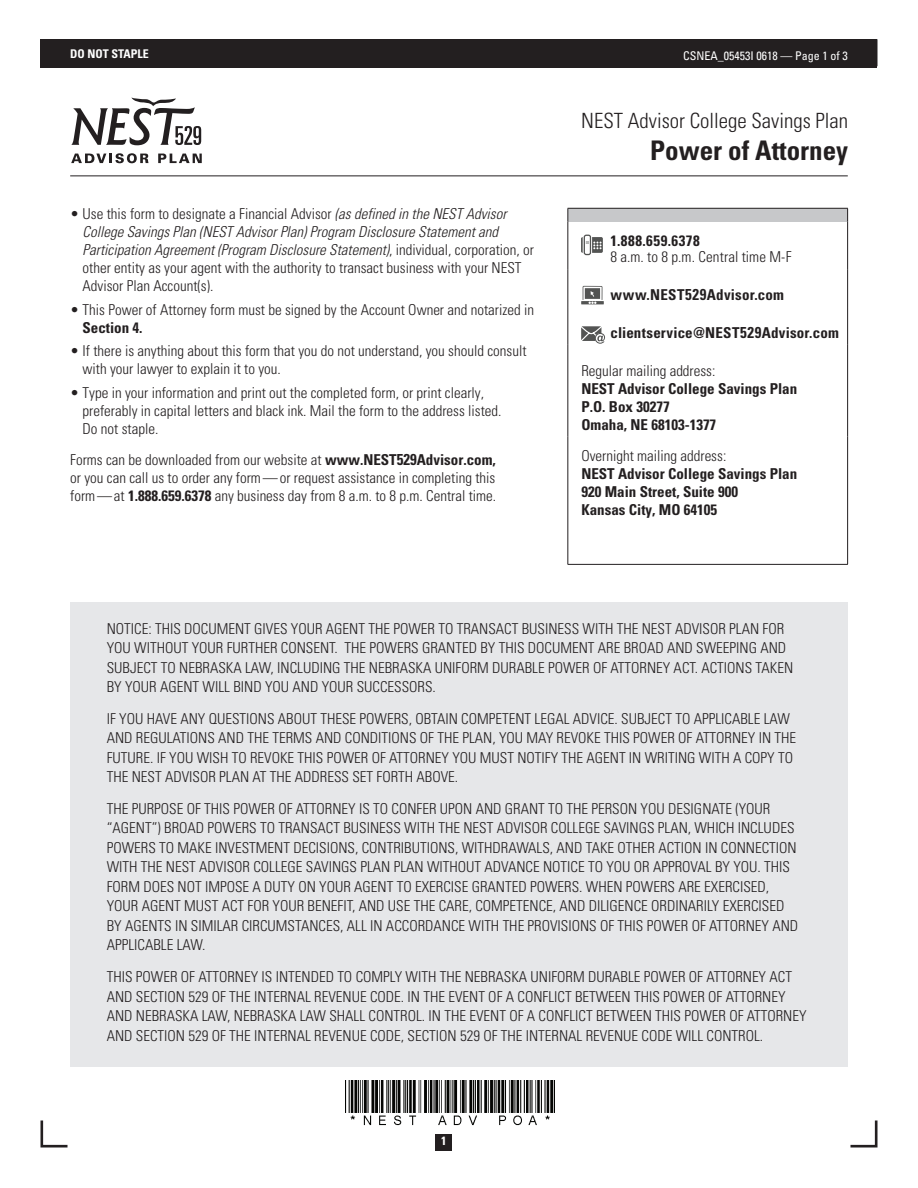
<style>
.page{position:relative;width:918px;height:1188px;background:#fff}
.page>*{position:absolute;margin:0;border:0;box-sizing:border-box;transform-origin:0 0}
.t1{font:700 condensed 27px "Univers LT Std";color:#231f20}
.t2{font:300 condensed 21px "Univers LT Std";color:#231f20}
.t3{font:300 condensed 15px/19.5px "Univers LT Std";color:#231f20}
.t4{font:700 condensed 15px/18px "Univers LT Std";color:#231f20}
.t5{font:700 condensed 15px "Univers LT Std";letter-spacing:.04em;color:#231f20}
.t6{font:condensed 12px "Univers LT Std";color:#fff}
.t7{font:700 condensed 12px "Univers LT Std";color:#fff}
.s1{font-style:italic}
.s2{font-weight:700}
.s3{font-weight:700;font-size:15.75px}
.s4{font-size:15.75px}
</style>
<div class="page">
<div style="left:435px;top:1134px;width:16px;height:16px;background:#231f20"></div>
<svg style="left:850px;top:1120px;width:28px;height:28px"></svg>
<svg style="left:40px;top:1120px;width:28px;height:28px"></svg>
<div style="left:40px;top:39px;width:838px;height:29px;background:#231f20"></div>
<svg style="left:877px;top:39px;width:1px;height:29px"></svg>
<div style="left:70px;top:602px;width:778px;height:464px;background:#e6e7e9"></div>
<hr style="left:70px;top:176px;width:778px;height:1px;background:#231f20">
<div style="left:568px;top:208px;width:280px;height:14px;background:#c7c8ca"></div>
<hr style="left:568px;top:208px;width:280px;height:1px;background:#231f20">
<svg style="left:568px;top:209px;width:1px;height:13px"></svg>
<svg style="left:847px;top:209px;width:1px;height:13px"></svg>
<hr style="left:568px;top:222px;width:1px;height:47px;background:#231f20">
<hr style="left:847px;top:222px;width:1px;height:47px;background:#231f20">
<hr style="left:568px;top:269px;width:1px;height:38px;background:#231f20">
<hr style="left:847px;top:269px;width:1px;height:38px;background:#231f20">
<hr style="left:568px;top:307px;width:1px;height:38px;background:#231f20">
<hr style="left:847px;top:307px;width:1px;height:38px;background:#231f20">
<hr style="left:568px;top:345px;width:1px;height:92px;background:#231f20">
<hr style="left:847px;top:345px;width:1px;height:92px;background:#231f20">
<hr style="left:568px;top:437px;width:1px;height:127px;background:#231f20">
<hr style="left:847px;top:437px;width:1px;height:127px;background:#231f20">
<hr style="left:568px;top:564px;width:280px;height:1px;background:#231f20">
<svg style="left:581px;top:326px;width:24px;height:18px"></svg>
<hr style="left:581px;top:301px;width:23px;height:3px;background:#535453">
<svg style="left:583px;top:286px;width:19px;height:18px"></svg>
<svg style="left:581px;top:235px;width:22px;height:20px"></svg>
<img style="left:346px;top:1081px;width:208px;height:45px">
<svg style="left:71px;top:153px;width:78px;height:10px"></svg>
<svg style="left:158px;top:154px;width:44px;height:9px"></svg>
<svg style="left:71px;top:98px;width:130px;height:47px"></svg>
<p class="t7" style="left:70px;top:47px;width:80px">DO NOT STAPLE</p>
<p class="t6" style="left:683px;top:48px;width:166px">CSNEA_05453I 0618 — Page 1 of 3</p>
<p class="t3" style="left:83px;top:205px;width:453px;line-height:18px;text-indent:-12px">• Use this form to designate a Financial Advisor <span class="s1">(as defined in the NEST Advisor College Savings Plan (NEST Advisor Plan) Program Disclosure Statement and Participation Agreement (Program Disclosure Statement)</span>, individual, corporation, or other entity as your agent with the authority to transact business with your NEST Advisor Plan Account(s).</p>
<p class="t3" style="left:70px;top:300px;width:465px">• This Power of Attorney form must be signed by the Account Owner and notarized in</p>
<p class="t4" style="left:83px;top:318px;width:62px">Section 4.</p>
<p class="t3" style="left:83px;top:342px;width:445px;line-height:18px;text-indent:-12px">• If there is anything about this form that you do not understand, you should consult with your lawyer to explain it to you.</p>
<p class="t3" style="left:83px;top:383px;width:420px;line-height:18px;text-indent:-12px">• Type in your information and print out the completed form, or print clearly, preferably in capital letters and black ink. Mail the form to the address listed.<br>Do not staple.</p>
<p class="t3" style="left:70px;top:451px;width:428px;line-height:18px;text-align:justify">Forms can be downloaded from our website at <span class="s2">www.NEST</span><span class="s3">529</span><span class="s2">Advisor.com, </span>or you can call us to order any form—or request assistance in completing this form—at <span class="s2">1.888.659.6378</span> any business day from 8 a.m. to 8 p.m. Central time.</p>
<h2 class="t2" style="left:581px;top:108px;width:269px">NEST Advisor College Savings Plan</h2>
<h1 class="t1" style="left:650px;top:134px;width:199px">Power of Attorney</h1>
<p class="t5" style="left:611px;top:231px;width:91px">1.888.659.6378</p>
<p class="t3" style="left:611px;top:247px;width:183px">8 a.m. to 8 p.m. Central time M-F</p>
<p class="t4" style="left:611px;top:286px;width:175px">www.NEST<span class="s4">529</span>Advisor.com</p>
<p class="t4" style="left:611px;top:324px;width:230px">clientservice@NEST<span class="s4">529</span>Advisor.com</p>
<p class="t3" style="left:581px;top:361px;width:136px">Regular mailing address:</p>
<p class="t4" style="left:581px;top:380px;width:217px">NEST Advisor College Savings Plan<br>P.O. Box 30277<br>Omaha, NE 68103-1377</p>
<p class="t3" style="left:581px;top:446px;width:146px">Overnight mailing address:</p>
<p class="t4" style="left:581px;top:465px;width:217px">NEST Advisor College Savings Plan<br>920 Main Street, Suite 900<br>Kansas City, MO 64105</p>
<p class="t3" style="left:107px;top:619px;width:688px">NOTICE: THIS DOCUMENT GIVES YOUR AGENT THE POWER TO TRANSACT BUSINESS WITH THE NEST ADVISOR PLAN FOR YOU WITHOUT YOUR FURTHER CONSENT. THE POWERS GRANTED BY THIS DOCUMENT ARE BROAD AND SWEEPING AND SUBJECT TO NEBRASKA LAW, INCLUDING THE NEBRASKA UNIFORM DURABLE POWER OF ATTORNEY ACT. ACTIONS TAKEN BY YOUR AGENT WILL BIND YOU AND YOUR SUCCESSORS.</p>
<p class="t3" style="left:107px;top:709px;width:691px">IF YOU HAVE ANY QUESTIONS ABOUT THESE POWERS, OBTAIN COMPETENT LEGAL ADVICE. SUBJECT TO APPLICABLE LAW AND REGULATIONS AND THE TERMS AND CONDITIONS OF THE PLAN, YOU MAY REVOKE THIS POWER OF ATTORNEY IN THE FUTURE. IF YOU WISH TO REVOKE THIS POWER OF ATTORNEY YOU MUST NOTIFY THE AGENT IN WRITING WITH A COPY TO THE NEST ADVISOR PLAN AT THE ADDRESS SET FORTH ABOVE.</p>
<p class="t3" style="left:107px;top:799px;width:693px">THE PURPOSE OF THIS POWER OF ATTORNEY IS TO CONFER UPON AND GRANT TO THE PERSON YOU DESIGNATE (YOUR “AGENT”) BROAD POWERS TO TRANSACT BUSINESS WITH THE NEST ADVISOR COLLEGE SAVINGS PLAN, WHICH INCLUDES POWERS TO MAKE INVESTMENT DECISIONS, CONTRIBUTIONS, WITHDRAWALS, AND TAKE OTHER ACTION IN CONNECTION WITH THE NEST ADVISOR COLLEGE SAVINGS PLAN PLAN WITHOUT ADVANCE NOTICE TO YOU OR APPROVAL BY YOU. THIS FORM DOES NOT IMPOSE A DUTY ON YOUR AGENT TO EXERCISE GRANTED POWERS. WHEN POWERS ARE EXERCISED, YOUR AGENT MUST ACT FOR YOUR BENEFIT, AND USE THE CARE, COMPETENCE, AND DILIGENCE ORDINARILY EXERCISED BY AGENTS IN SIMILAR CIRCUMSTANCES, ALL IN ACCORDANCE WITH THE PROVISIONS OF THIS POWER OF ATTORNEY AND APPLICABLE LAW.</p>
<p class="t3" style="left:107px;top:967px;width:701px">THIS POWER OF ATTORNEY IS INTENDED TO COMPLY WITH THE NEBRASKA UNIFORM DURABLE POWER OF ATTORNEY ACT AND SECTION 529 OF THE INTERNAL REVENUE CODE. IN THE EVENT OF A CONFLICT BETWEEN THIS POWER OF ATTORNEY AND NEBRASKA LAW, NEBRASKA LAW SHALL CONTROL. IN THE EVENT OF A CONFLICT BETWEEN THIS POWER OF ATTORNEY AND SECTION 529 OF THE INTERNAL REVENUE CODE, SECTION 529 OF THE INTERNAL REVENUE CODE WILL CONTROL.</p>
<p class="t7" style="left:441px;top:1134px;width:7px">1</p>
</div>
